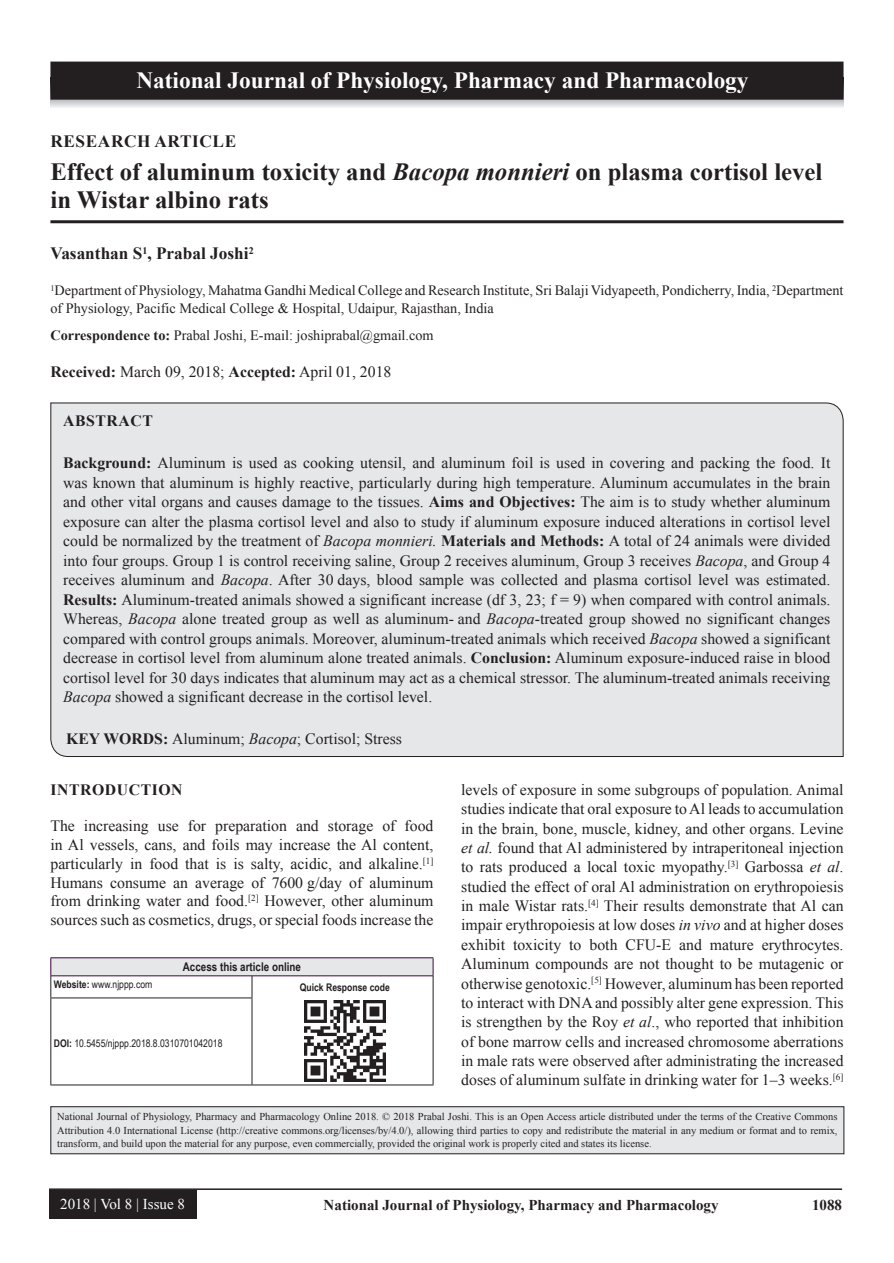
<style>
.page{position:relative;width:894px;height:1263px;background:#fff}
.page>*{position:absolute;margin:0;border:0;box-sizing:border-box;transform-origin:0 0}
.AT{font:700 24.75px/28.5px "Times New Roman";color:#231f20}
.JN_1{font:700 23.25px "Times New Roman";color:#fff}
.AU{font:700 17.25px "Times New Roman";color:#231f20}
.AH{font:700 17.25px "Times New Roman";letter-spacing:.035em;color:#231f20}
.ABS{font:15.75px/19.5px "Times New Roman";color:#231f20;text-align:justify}
.TX{font:15.75px/19.4px "Times New Roman";color:#231f20;text-align:justify}
.KWD{font:15.75px "Times New Roman";color:#231f20}
.ABSH{font:700 15.75px "Times New Roman";letter-spacing:.035em;color:#231f20}
.RF{font:700 15px "Times New Roman";color:#231f20}
.RF_VOL{font:15px "Times New Roman";color:#fff}
.AFF{font:14.25px/18px "Times New Roman";color:#231f20}
.ADD{font:14.25px "Times New Roman";color:#231f20}
.AAO{font:700 12px "Arial Narrow";color:#231f20}
.JN_TX{font:10.5px/13.5px "Times New Roman";color:#231f20;text-align:justify}
.Web{font:10.5px "Arial Narrow";color:#231f20}
.QR{font:700 10.5px "Arial Narrow";color:#231f20}
.s1{font-style:italic}
.s2{font-weight:700}
</style>
<div class="page">
<hr style="left:49px;top:1188px;width:792px;height:1px;background:#231f20">
<div style="left:49px;top:1189px;width:147px;height:29px;background:#231f20"></div>
<hr style="left:50px;top:220px;width:793px;height:3px;background:#231f20">
<div style="left:50px;top:402px;width:793px;height:355px;background:#e6e7e9"></div>
<div style="left:51px;top:957px;width:382px;height:18px;background:#e6e7e9"></div>
<hr style="left:51px;top:975px;width:201px;height:1px;background:#3e083e">
<hr style="left:252px;top:975px;width:181px;height:1px;background:#3e083e">
<svg style="left:50px;top:958px;width:2px;height:39px"></svg>
<svg style="left:251px;top:976px;width:1px;height:21px"></svg>
<hr style="left:50px;top:997px;width:202px;height:1px;background:#231f20">
<hr style="left:50px;top:998px;width:1px;height:86px;background:#231f20">
<hr style="left:251px;top:998px;width:1px;height:86px;background:#231f20">
<hr style="left:50px;top:1084px;width:202px;height:1px;background:#231f20">
<svg style="left:432px;top:958px;width:1px;height:40px"></svg>
<hr style="left:432px;top:998px;width:1px;height:86px;background:#231f20">
<hr style="left:252px;top:1084px;width:181px;height:1px;background:#231f20">
<hr style="left:51px;top:957px;width:201px;height:1px;background:#3e083e">
<hr style="left:252px;top:957px;width:181px;height:1px;background:#3e083e">
<img style="left:304px;top:1000px;width:81px;height:81px">
<div style="left:51px;top:1106px;width:792px;height:47px;background:#e6e7e9"></div>
<div style="left:50px;top:1106px;width:794px;height:48px;border:1px solid #231f20"></div>
<svg style="left:51px;top:100px;width:792px;height:8px"></svg>
<div style="left:51px;top:62px;width:791px;height:37px;background:#231f20"></div>
<div style="left:50px;top:62px;width:793px;height:38px;border:2px solid #231f20"></div>
<p class="JN_1" style="left:136px;top:64px;width:613px">National Journal of Physiology, Pharmacy and Pharmacology</p>
<p class="AH" style="left:50px;top:128px;width:187px">RESEARCH ARTICLE</p>
<p class="AT" style="left:50px;top:156px;width:773px">Effect of aluminum toxicity and <span class="s1">Bacopa monnieri</span> on plasma cortisol level in Wistar albino rats</p>
<p class="AU" style="left:50px;top:241px;width:205px">Vasanthan S<sup>1</sup>, Prabal Joshi<sup>2</sup></p>
<p class="AFF" style="left:50px;top:281px;width:794px"><sup>1</sup>Department of Physiology, Mahatma Gandhi Medical College and Research Institute, Sri Balaji Vidyapeeth, Pondicherry, India, <sup>2</sup>Department of Physiology, Pacific Medical College &amp; Hospital, Udaipur, Rajasthan, India</p>
<p class="ADD" style="left:50px;top:325px;width:384px"><span class="s2">Correspondence to:</span> Prabal Joshi, E-mail: joshiprabal@gmail.com</p>
<p class="TX" style="left:50px;top:361px;width:342px"><span class="s2">Received:</span> March 09, 2018; <span class="s2">Accepted:</span> April 01, 2018</p>
<p class="ABSH" style="left:63px;top:409px;width:91px">ABSTRACT</p>
<p class="ABS" style="left:63px;top:452px;width:768px"><span class="s2">Background:</span> Aluminum is used as cooking utensil, and aluminum foil is used in covering and packing the food. It was known that aluminum is highly reactive, particularly during high temperature. Aluminum accumulates in the brain and other vital organs and causes damage to the tissues. <span class="s2">Aims and Objectives:</span> The aim is to study whether aluminum exposure can alter the plasma cortisol level and also to study if aluminum exposure induced alterations in cortisol level could be normalized by the treatment of <span class="s1">Bacopa monnieri.</span> <span class="s2">Materials and Methods:</span> A total of 24 animals were divided into four groups. Group 1 is control receiving saline, Group 2 receives aluminum, Group 3 receives <span class="s1">Bacopa</span>, and Group 4 receives aluminum and <span class="s1">Bacopa</span>. After 30 days, blood sample was collected and plasma cortisol level was estimated.<br><span class="s2">Results:</span> Aluminum-treated animals showed a significant increase (df 3, 23; f = 9) when compared with control animals.<br>Whereas, <span class="s1">Bacopa</span> alone treated group as well as aluminum- and <span class="s1">Bacopa</span>-treated group showed no significant changes compared with control groups animals. Moreover, aluminum-treated animals which received <span class="s1">Bacopa</span> showed a significant decrease in cortisol level from aluminum alone treated animals. <span class="s2">Conclusion:</span> Aluminum exposure-induced raise in blood cortisol level for 30 days indicates that aluminum may act as a chemical stressor. The aluminum-treated animals receiving <span class="s1">Bacopa</span> showed a significant decrease in the cortisol level.</p>
<p class="KWD" style="left:66px;top:727px;width:337px"><span class="s2">KEY WORDS:</span> Aluminum; <span class="s1">Bacopa</span>; Cortisol; Stress</p>
<h1 class="ABSH" style="left:50px;top:778px;width:134px">INTRODUCTION</h1>
<p class="TX" style="left:50px;top:816px;width:384px;line-height:18.8px">The increasing use for preparation and storage of food in Al vessels, cans, and foils may increase the Al content, particularly in food that is is salty, acidic, and alkaline.<sup>[1] </sup>Humans consume an average of 7600 g/day of aluminum from drinking water and food.<sup>[2]</sup> However, other aluminum sources such as cosmetics, drugs, or special foods increase the</p>
<p class="AAO" style="left:183px;top:958px;width:120px">Access this article online</p>
<p class="Web" style="left:54px;top:976px;width:100px"><span class="s2">Website:</span> www.njppp.com</p>
<p class="QR" style="left:300px;top:979px;width:91px">Quick Response code</p>
<p class="TX" style="left:461px;top:779px;width:383px">levels of exposure in some subgroups of population. Animal studies indicate that oral exposure to Al leads to accumulation in the brain, bone, muscle, kidney, and other organs. Levine <span class="s1">et al.</span> found that Al administered by intraperitoneal injection to rats produced a local toxic myopathy.<sup>[3]</sup> Garbossa <span class="s1">et al</span>. studied the effect of oral Al administration on erythropoiesis in male Wistar rats.<sup>[4]</sup> Their results demonstrate that Al can impair erythropoiesis at low doses <span class="s1">in vivo</span> and at higher doses exhibit toxicity to both CFU-E and mature erythrocytes.<br>Aluminum compounds are not thought to be mutagenic or otherwise genotoxic.<sup>[5]</sup> However, aluminum has been reported to interact with DNA and possibly alter gene expression. This is strengthen by the Roy <span class="s1">et al</span>., who reported that inhibition of bone marrow cells and increased chromosome aberrations in male rats were observed after administrating the increased doses of aluminum sulfate in drinking water for 1–3 weeks.<sup>[6]</sup></p>
<p class="Web" style="left:54px;top:1035px;width:170px"><span class="s2">DOI:</span> 10.5455/njppp.2018.8.0310701042018</p>
<p class="JN_TX" style="left:57px;top:1109px;width:781px">National Journal of Physiology, Pharmacy and Pharmacology Online 2018. © 2018 Prabal Joshi. This is an Open Access article distributed under the terms of the Creative Commons Attribution 4.0 International License (http://creative commons.org/licenses/by/4.0/), allowing third parties to copy and redistribute the material in any medium or format and to remix, transform, and build upon the material for any purpose, even commercially, provided the original work is properly cited and states its license.</p>
<p class="RF_VOL" style="left:60px;top:1193px;width:126px">2018 | Vol 8 | Issue 8</p>
<p class="RF" style="left:323px;top:1194px;width:396px">National Journal of Physiology, Pharmacy and Pharmacology</p>
<p class="RF" style="left:811px;top:1194px;width:31px">1088</p>
</div>
